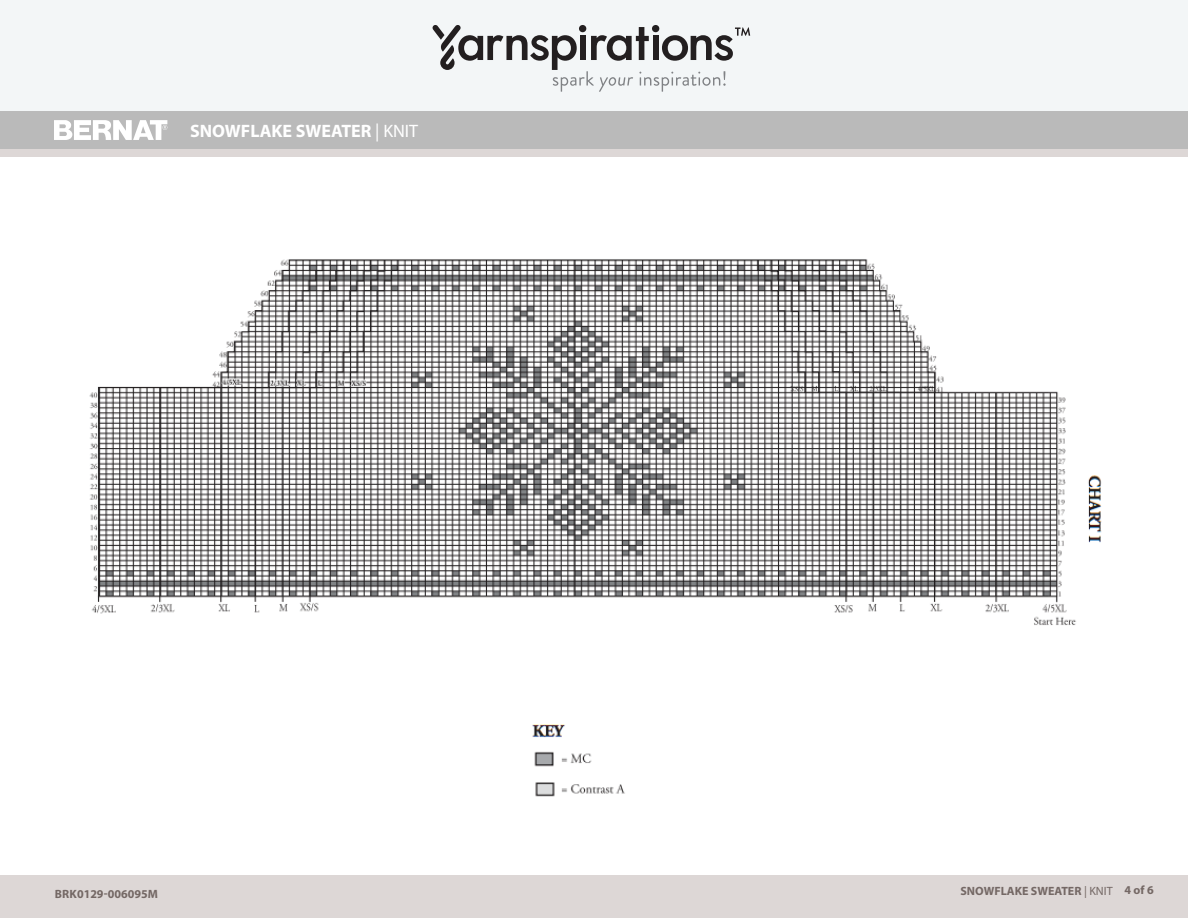
<style>
.page{position:relative;width:1188px;height:918px;background:#fff}
.page>*{position:absolute;margin:0;border:0;box-sizing:border-box;transform-origin:0 0}
.Body{font:700 18px "Myriad Pro";color:#fff}
.t1{font:700 13.5px "Myriad Pro";letter-spacing:.02em;color:#fff}
.Body-2{font:700 12px "Myriad Pro";color:#746865}
.Body-3{font:700 12px "Myriad Pro";letter-spacing:.02em;color:#746865}
.s1{font-weight:400}
</style>
<div class="page">
<div style="left:0;top:875px;width:1188px;height:43px;background:#ddd7d6"></div>
<div style="left:0;top:149px;width:1188px;height:9px;background:#ddd7d6"></div>
<div style="left:0;top:111px;width:1188px;height:38px;background:#bababa"></div>
<svg style="left:54px;top:120px;width:113px;height:20px"></svg>
<div style="left:0;top:0;width:1188px;height:111px;background:#f3f6f7"></div>
<svg style="left:433px;top:25px;width:318px;height:67px"></svg>
<div style="left:0;top:157px;width:1188px;height:717px;background:#fff"></div>
<img style="left:89px;top:259px;width:1013px;height:538px">
<p class="t1" style="left:202px;top:120px;width:178px">SNOWFLAKE SWEATER <span class="s1">| KNIT</span></p>
<p class="Body" style="left:190px;top:120px;width:230px">SNOWFLAKE SWEATER <span class="s1">| KNIT</span></p>
<p class="Body-3" style="left:955px;top:883px;width:149px">SNOWFLAKE SWEATER <span class="s1">| KN</span></p>
<p class="Body-2" style="left:1126px;top:883px;width:31px">4 of 6</p>
<p class="Body-2" style="left:55px;top:886px;width:105px">BRK0129-006095M</p>
<p class="Body-2" style="left:960px;top:884px;width:154px">SNOWFLAKE SWEATER <span class="s1">| KNIT</span></p>
<p class="Body-2" style="left:1124px;top:882px;width:31px">4 of 6</p>
</div>
